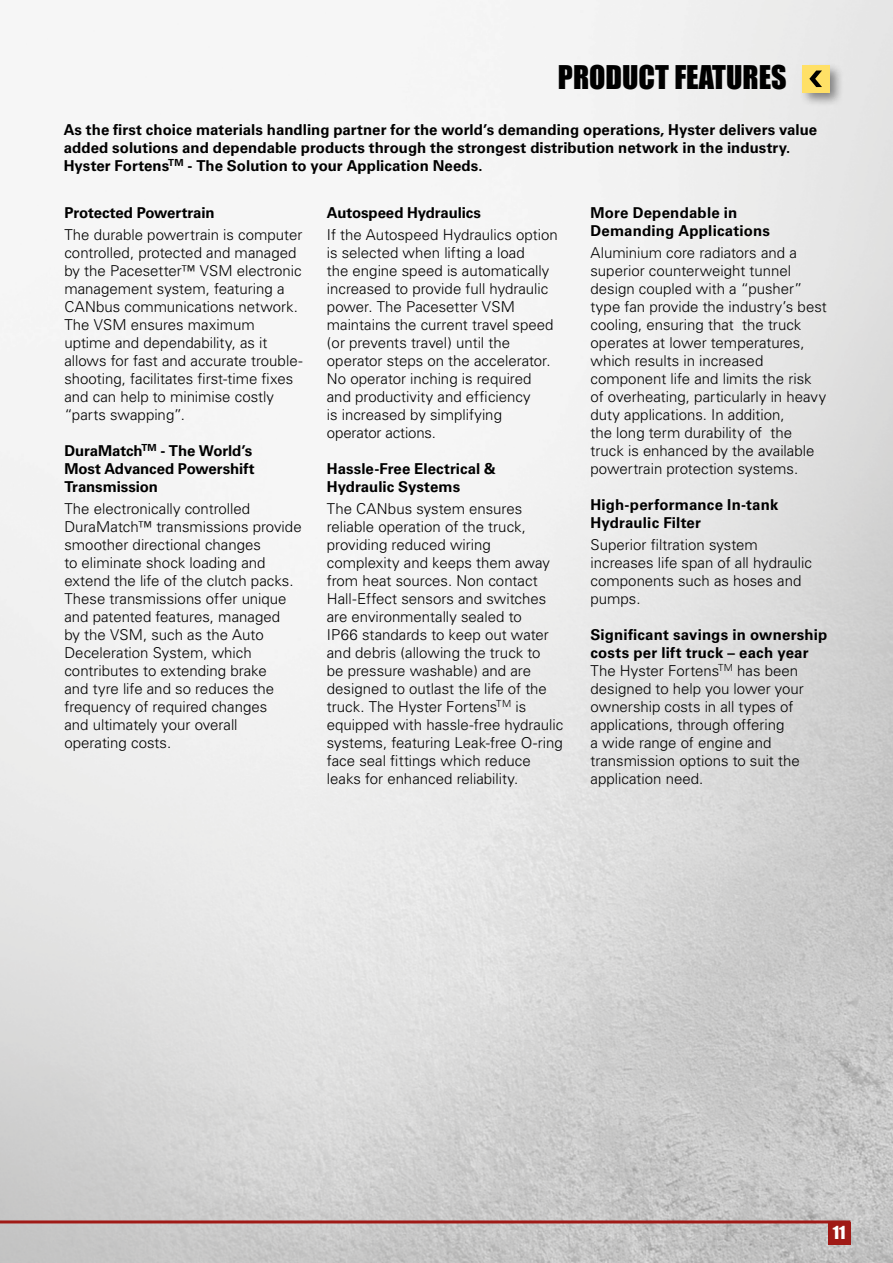
<style>
.page{position:relative;width:893px;height:1263px;background:#fff}
.page>*{position:absolute;margin:0;border:0;box-sizing:border-box;transform-origin:0 0}
.t1{font:30px "Impact";color:#000}
.t2{font:16.5px "Impact";color:#fff}
.t3{font:300 15px/18px "Univers";color:#000}
.t4{font:700 15px/18px "Univers";letter-spacing:.005em;color:#000}
.s1{font-weight:700}
</style>
<div class="page">
<img style="left:0;top:0;width:893px;height:1263px">
<hr style="left:0;top:1222px;width:1px;height:41px;background:#525251">
<hr style="left:0;top:1220px;width:850px;height:3px;background:#a01a16">
<div style="left:828px;top:1222px;width:22px;height:23px;background:#a01a16"></div>
<div style="left:799px;top:62px;width:46px;height:46px;background:#000;opacity:.45"></div>
<div style="left:802px;top:65px;width:27px;height:27px;background:#ffe066"></div>
<svg style="left:809px;top:71px;width:13px;height:16px"></svg>
<h1 class="t1" style="left:558px;top:54px;width:230px">PRODUCT FEATURES</h1>
<p class="t4" style="left:64px;top:120px;width:755px">As the first choice materials handling partner for the world’s demanding operations, Hyster delivers value added solutions and dependable products through the strongest distribution network in the industry.<br>Hyster Fortens<sup>TM</sup> - The Solution to your Application Needs.</p>
<p class="t4" style="left:64px;top:203px;width:152px">Protected Powertrain</p>
<p class="t3" style="left:64px;top:225px;width:240px">The durable powertrain is computer controlled, protected and managed by the Pacesetter™ VSM electronic management system, featuring a<br>CANbus communications network.<br>The VSM ensures maximum uptime and dependability, as it allows for fast and accurate trouble&shy;shooting, facilitates first-time fixes and can help to minimise costly “parts swapping”.</p>
<p class="t4" style="left:64px;top:442px;width:192px">DuraMatch<sup>TM</sup> - The World’s<br>Most Advanced Powershift<br>Transmission</p>
<p class="t3" style="left:64px;top:500px;width:239px">The electronically controlled<br>DuraMatch™ transmissions provide smoother directional changes<br>to eliminate shock loading and extend the life of the clutch packs.<br>These transmissions offer unique and patented features, managed<br>by the VSM, such as the Auto<br>Deceleration System, which contributes to extending brake<br>and tyre life and so reduces the frequency of required changes<br>and ultimately your overall operating costs.</p>
<p class="t4" style="left:327px;top:203px;width:156px">Autospeed Hydraulics</p>
<p class="t3" style="left:327px;top:225px;width:232px">If the Autospeed Hydraulics option is selected when lifting a load<br>the engine speed is automatically increased to provide full hydraulic power. The Pacesetter VSM maintains the current travel speed (or prevents travel) until the operator steps on the accelerator.<br>No operator inching is required and productivity and efficiency<br>is increased by simplifying operator actions.</p>
<p class="t4" style="left:327px;top:460px;width:170px">Hassle-Free Electrical &amp;<br>Hydraulic Systems</p>
<p class="t3" style="left:327px;top:500px;width:238px">The CANbus system ensures reliable operation of the truck, providing reduced wiring complexity and keeps them away from heat sources. Non contact<br>Hall-Effect sensors and switches are environmentally sealed to<br>IP66 standards to keep out water and debris (allowing the truck to<br>be pressure washable) and are designed to outlast the life of the truck. The Hyster Fortens<sup>TM</sup> is equipped with hassle-free hydraulic systems, featuring Leak-free O-ring face seal fittings which reduce leaks for enhanced reliability.</p>
<p class="t4" style="left:590px;top:203px;width:181px">More Dependable in<br>Demanding Applications</p>
<p class="t3" style="left:590px;top:243px;width:238px">Aluminium core radiators and a superior counterweight tunnel design coupled with a “pusher” type fan provide the industry’s best cooling, ensuring that the truck operates at lower temperatures, which results in increased component life and limits the risk of overheating, particularly in heavy duty applications. In addition,<br>the long term durability of the truck is enhanced by the available powertrain protection systems.</p>
<p class="t4" style="left:590px;top:496px;width:189px">High-performance In-tank<br>Hydraulic Filter</p>
<p class="t3" style="left:590px;top:536px;width:223px">Superior filtration system increases life span of all hydraulic components such as hoses and pumps.</p>
<p class="t3" style="left:590px;top:626px;width:238px"><span class="s1">Significant savings in ownership costs per lift truck – each year<br></span>The Hyster Fortens<sup>TM</sup> has been designed to help you lower your ownership costs in all types of applications, through offering<br>a wide range of engine and transmission options to suit the application need.</p>
<p class="t2" style="left:833px;top:1220px;width:14px">11</p>
</div>
